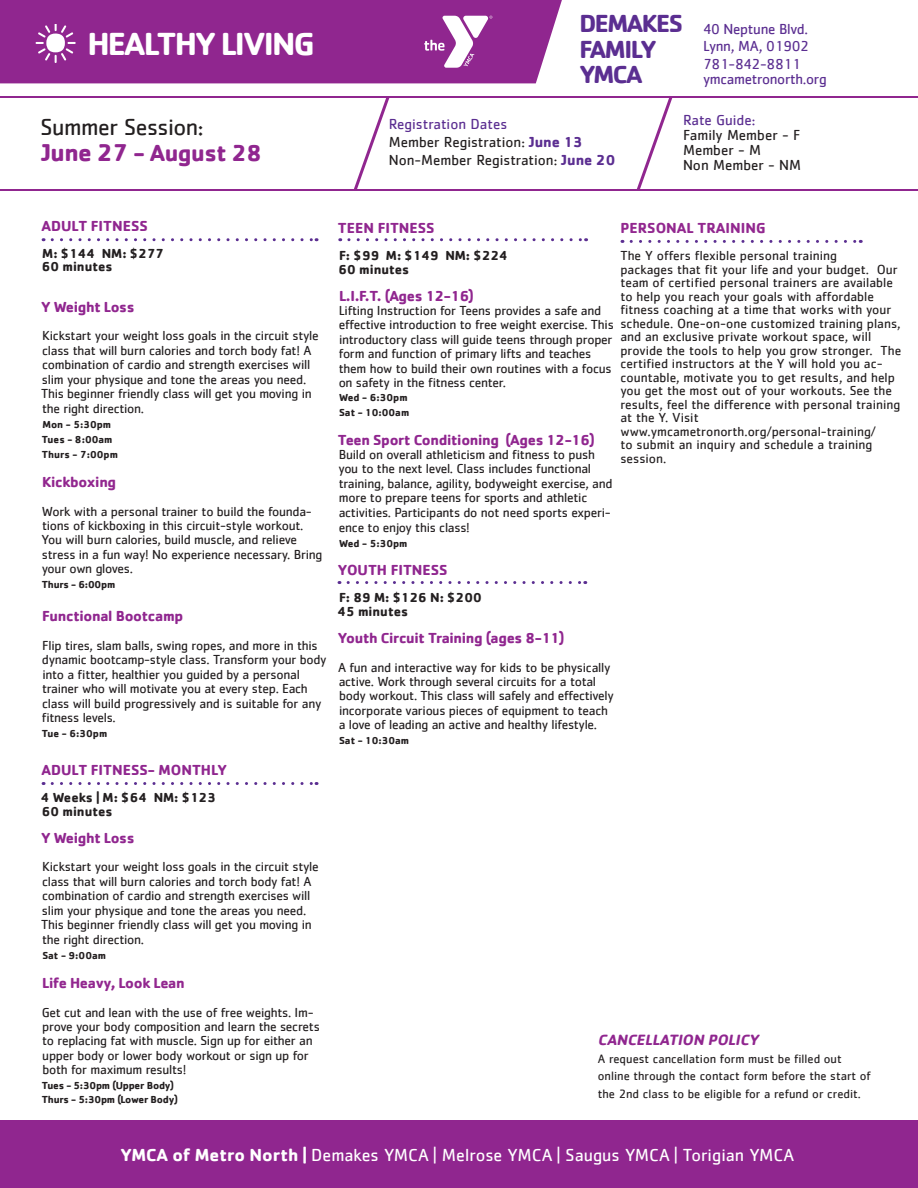
<style>
.page{position:relative;width:918px;height:1188px;background:#fff}
.page>*{position:absolute;margin:0;border:0;box-sizing:border-box;transform-origin:0 0}
.t1{font:700 33px "Cachet";letter-spacing:-.055em;color:#fff}
.t2{font:700 25.5px "Cachet";letter-spacing:-.055em;color:#5b2e91}
.t3{font:700 24px "Cachet";letter-spacing:-.02em;color:#90268f}
.t4{font:24px "Cachet";letter-spacing:-.02em;color:#231f20}
.t5{font:18px "Cachet";color:#fff}
.t6{font:italic 700 15.3px "Cachet";color:#90268f}
.t7{font:700 15px "Cachet";letter-spacing:-.02em;color:#90268f}
.t8{font:15px "Cachet";color:#231f20}
.t9{font:15px/18px "Cachet";letter-spacing:-.02em;color:#5b2e91}
.t10{font:700 15px "Cachet";color:#90268f}
.t11{font:700 15px "Cachet";letter-spacing:-.02em;color:#92278f}
.t12{font:15px "Cachet";color:#5b2e91}
.t13{font:700 15px "Cachet";color:#92278f}
.t14{font:13.5px/14.4px "Cachet";letter-spacing:-.02em;color:#231f20}
.t15{font:13.5px/13.5px "Cachet";color:#231f20}
.t16{font:700 13.5px "Cachet";color:#231f20}
.t17{font:12.6px/17.4px "Cachet";color:#231f20}
.t18{font:700 10.5px "Cachet";color:#231f20}
.t19{font:700 10.5px "Cachet";letter-spacing:-.02em;color:#231f20}
.s1{font-size:25.05px}
.s2{font-weight:700;color:#5b2e91}
.s3{font-weight:700}
</style>
<div class="page">
<div style="left:0;top:0;width:562px;height:83px;background:#90268f"></div>
<hr style="left:0;top:189px;width:918px;height:2px;background:#90268f">
<hr style="left:0;top:96px;width:918px;height:2px;background:#90268f">
<svg style="left:424px;top:16px;width:68px;height:52px"></svg>
<svg style="left:52px;top:238px;width:265px;height:3px"></svg>
<div style="left:0;top:1120px;width:918px;height:68px;background:#90268f"></div>
<svg style="left:354px;top:98px;width:36px;height:91px"></svg>
<svg style="left:637px;top:98px;width:36px;height:91px"></svg>
<svg style="left:349px;top:238px;width:238px;height:3px"></svg>
<svg style="left:631px;top:240px;width:230px;height:3px"></svg>
<svg style="left:36px;top:25px;width:40px;height:38px"></svg>
<svg style="left:52px;top:782px;width:265px;height:3px"></svg>
<svg style="left:348px;top:581px;width:238px;height:3px"></svg>
<p class="t1" style="left:87px;top:23px;width:229px">HEALTHY LIVING</p>
<p class="t4" style="left:40px;top:113px;width:165px">Summer Session:</p>
<p class="t3" style="left:42px;top:137px;width:221px"><span class="s1">June 27</span> - August 28</p>
<p class="t2" style="left:579px;top:7px;width:105px">DEMAKES</p>
<p class="t2" style="left:579px;top:33px;width:79px">FAMILY</p>
<p class="t2" style="left:579px;top:58px;width:65px">YMCA</p>
<p class="t9" style="left:703px;top:20px;width:106px">40 Neptune Blvd.</p>
<p class="t9" style="left:703px;top:36px;width:108px">Lynn, MA, 01902<br>781-842-8811</p>
<p class="t9" style="left:703px;top:69px;width:125px">ymcametronorth.org</p>
<p class="t12" style="left:389px;top:115px;width:120px">Registration Dates</p>
<p class="t8" style="left:389px;top:133px;width:195px">Member Registration: <span class="s2">June 13</span></p>
<p class="t8" style="left:389px;top:151px;width:228px">Non-Member Registration: <span class="s2">June 20</span></p>
<p class="t12" style="left:683px;top:111px;width:74px">Rate Guide:</p>
<p class="t8" style="left:683px;top:126px;width:119px">Family Member - F</p>
<p class="t8" style="left:683px;top:141px;width:80px">Member - M</p>
<p class="t8" style="left:683px;top:156px;width:120px">Non Member - NM</p>
<p class="t10" style="left:41px;top:216px;width:108px">ADULT FITNESS</p>
<p class="t16" style="left:42px;top:244px;width:123px">M: $144 NM: $277</p>
<p class="t16" style="left:42px;top:258px;width:72px">60 minutes</p>
<p class="t7" style="left:41px;top:297px;width:95px">Y Weight Loss</p>
<p class="t14" style="left:41px;top:328px;width:279px">Kickstart your weight loss goals in the circuit style class that will burn calories and torch body fat! A combination of cardio and strength exercises will slim your physique and tone the areas you need.<br>This beginner friendly class will get you moving in the right direction.</p>
<p class="t18" style="left:42px;top:418px;width:70px">Mon - 5:30pm</p>
<p class="t18" style="left:42px;top:433px;width:72px">Tues - 8:00am</p>
<p class="t18" style="left:42px;top:448px;width:78px">Thurs - 7:00pm</p>
<p class="t11" style="left:42px;top:472px;width:75px">Kickboxing</p>
<p class="t14" style="left:41px;top:504px;width:283px">Work with a personal trainer to build the founda&shy;tions of kickboxing in this circuit-style workout.<br>You will burn calories, build muscle, and relieve stress in a fun way! No experience necessary. Bring your own gloves.</p>
<p class="t19" style="left:42px;top:578px;width:75px">Thurs - 6:00pm</p>
<p class="t7" style="left:42px;top:606px;width:142px">Functional Bootcamp</p>
<p class="t14" style="left:42px;top:638px;width:286px">Flip tires, slam balls, swing ropes, and more in this dynamic bootcamp-style class. Transform your body into a fitter, healthier you guided by a personal trainer who will motivate you at every step. Each class will build progressively and is suitable for any fitness levels.</p>
<p class="t18" style="left:42px;top:727px;width:67px">Tue - 6:30pm</p>
<p class="t10" style="left:41px;top:760px;width:187px">ADULT FITNESS- MONTHLY</p>
<p class="t16" style="left:41px;top:789px;width:177px">4 Weeks | M: $64 NM: $123</p>
<p class="t16" style="left:42px;top:802px;width:72px">60 minutes</p>
<p class="t7" style="left:41px;top:828px;width:95px">Y Weight Loss</p>
<p class="t14" style="left:41px;top:859px;width:279px">Kickstart your weight loss goals in the circuit style class that will burn calories and torch body fat! A combination of cardio and strength exercises will slim your physique and tone the areas you need.<br>This beginner friendly class will get you moving in the right direction.</p>
<p class="t18" style="left:42px;top:949px;width:65px">Sat - 9:00am</p>
<p class="t11" style="left:42px;top:973px;width:144px">Life Heavy, Look Lean</p>
<p class="t14" style="left:42px;top:1005px;width:280px">Get cut and lean with the use of free weights. Im&shy;prove your body composition and learn the secrets to replacing fat with muscle. Sign up for either an upper body or lower body workout or sign up for both for maximum results!</p>
<p class="t19" style="left:42px;top:1078px;width:134px">Tues - 5:30pm (Upper Body)</p>
<p class="t19" style="left:42px;top:1093px;width:138px">Thurs - 5:30pm (Lower Body)</p>
<p class="t13" style="left:620px;top:218px;width:147px">PERSONAL TRAINING</p>
<p class="t15" style="left:620px;top:248px;width:218px">The Y offers flexible personal training</p>
<p class="t15" style="left:620px;top:262px;width:282px">packages that fit your life and your budget. Our team of certified personal trainers are available to help you reach your goals with affordable fitness coaching at a time that works with your schedule. One-on-one customized training plans, and an exclusive private workout space, will provide the tools to help you grow stronger. The certified instructors at the Y will hold you ac&shy;countable, motivate you to get results, and help you get the most out of your workouts. See the results, feel the difference with personal training at the Y. Visit</p>
<p class="t15" style="left:620px;top:424px;width:257px">www.ymcametronorth.org/personal-training/</p>
<p class="t15" style="left:620px;top:437px;width:253px">to submit an inquiry and schedule a training session.</p>
<p class="t10" style="left:338px;top:218px;width:98px">TEEN FITNESS</p>
<p class="t16" style="left:339px;top:247px;width:170px">F: $99 M: $149 NM: $224</p>
<p class="t16" style="left:339px;top:260px;width:72px">60 minutes</p>
<p class="t7" style="left:339px;top:286px;width:136px">L.I.F.T. (Ages 12-16)</p>
<p class="t14" style="left:339px;top:303px;width:277px">Lifting Instruction for Teens provides a safe and effective introduction to free weight exercise. This introductory class will guide teens through proper form and function of primary lifts and teaches them how to build their own routines with a focus on safety in the fitness center.</p>
<p class="t18" style="left:339px;top:391px;width:70px">Wed - 6:30pm</p>
<p class="t18" style="left:339px;top:405px;width:72px">Sat - 10:00am</p>
<p class="t7" style="left:338px;top:430px;width:258px">Teen Sport Conditioning (Ages 12-16)</p>
<p class="t14" style="left:339px;top:447px;width:276px">Build on overall athleticism and fitness to push you to the next level. Class includes functional training, balance, agility, bodyweight exercise, and more to prepare teens for sports and athletic activities. Participants do not need sports experi&shy;ence to enjoy this class!</p>
<p class="t18" style="left:339px;top:536px;width:70px">Wed - 5:30pm</p>
<p class="t10" style="left:338px;top:561px;width:111px">YOUTH FITNESS</p>
<p class="t16" style="left:339px;top:589px;width:144px">F: 89 M: $126 N: $200</p>
<p class="t16" style="left:338px;top:603px;width:72px">45 minutes</p>
<p class="t7" style="left:338px;top:628px;width:228px">Youth Circuit Training (ages 8-11)</p>
<p class="t14" style="left:338px;top:660px;width:277px">A fun and interactive way for kids to be physically active. Work through several circuits for a total body workout. This class will safely and effectively incorporate various pieces of equipment to teach a love of leading an active and healthy lifestyle.</p>
<p class="t18" style="left:339px;top:734px;width:72px">Sat - 10:30am</p>
<p class="t6" style="left:598px;top:1030px;width:166px">CANCELLATION POLICY</p>
<p class="t17" style="left:598px;top:1050px;width:275px">A request cancellation form must be filled out online through the contact form before the start of the 2nd class to be eligible for a refund or credit.</p>
<p class="t5" style="left:121px;top:1144px;width:675px"><span class="s3">YMCA of Metro North |</span> Demakes YMCA | Melrose YMCA | Saugus YMCA | Torigian YMCA</p>
</div>
